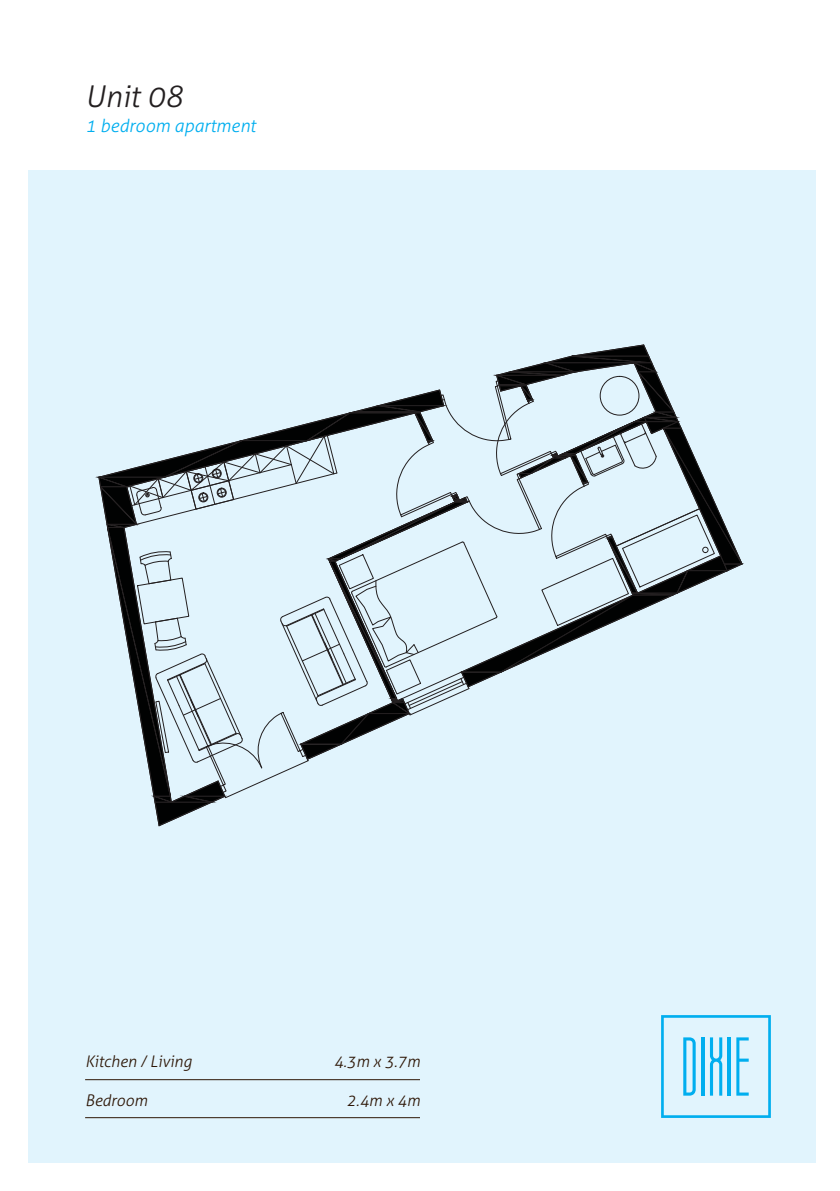
<style>
.page{position:relative;width:840px;height:1191px;background:#fff}
.page>*{position:absolute;margin:0;border:0;box-sizing:border-box;transform-origin:0 0}
.t1{font:italic 300 30px "Aller";color:#231f20}
.t2{font:italic 300 18px "Aller";color:#00aeef}
.t3{font:italic 300 16px "Aller";color:#2d1606}
</style>
<div class="page">
<div style="left:28px;top:170px;width:787px;height:992px;background:#e1f4fd"></div>
<svg style="left:661px;top:1015px;width:109px;height:103px"></svg>
<svg style="left:96px;top:344px;width:648px;height:482px"></svg>
<hr style="left:85px;top:1079px;width:335px;height:1px;background:#2d1606">
<hr style="left:85px;top:1117px;width:335px;height:1px;background:#2d1606">
<h1 class="t1" style="left:85px;top:79px;width:99px">Unit 08</h1>
<p class="t2" style="left:85px;top:115px;width:172px">1 bedroom apartment</p>
<p class="t3" style="left:85px;top:1051px;width:108px">Kitchen / Living</p>
<p class="t3" style="left:333px;top:1051px;width:88px">4.3m x 3.7m</p>
<p class="t3" style="left:85px;top:1091px;width:64px">Bedroom</p>
<p class="t3" style="left:346px;top:1091px;width:75px">2.4m x 4m</p>
</div>
